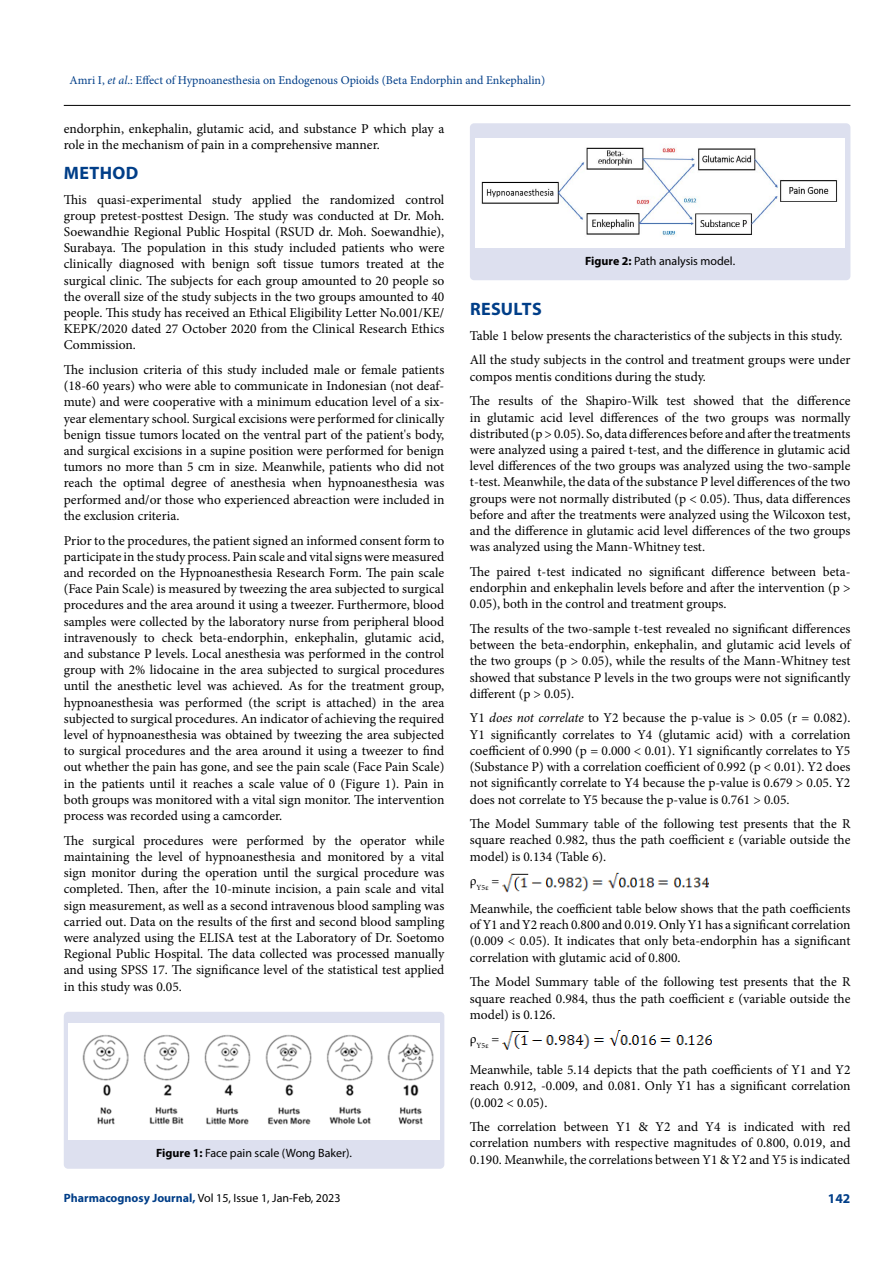
<style>
.page{position:relative;width:893px;height:1263px;background:#fff}
.page>*{position:absolute;margin:0;border:0;box-sizing:border-box;transform-origin:0 0}
.t1{font:700 18px "Myriad Pro";letter-spacing:.02em;color:#003e88}
.t2{font:13.5px/16.2px "Minion Pro";color:#000;text-align:justify}
.t3{font:700 13.5px "Myriad Pro";color:#003e88}
.t4{font:12px "Myriad Pro";color:#000}
.t5{font:12px "Minion Pro";color:#003e88}
.t6{font:7.8px "Minion Pro";color:#000}
.s1{font-style:italic}
.s2{font-weight:700}
.s3{font-weight:700;color:#003e88}
</style>
<div class="page">
<hr style="left:64px;top:105px;width:786px;height:1px;background:#000">
<img style="left:503px;top:872px;width:206px;height:21px">
<img style="left:503px;top:1030px;width:208px;height:20px">
<div style="left:64px;top:1012px;width:380px;height:157px;background:#dde0ef;border-radius:4px"></div>
<img style="left:68px;top:1023px;width:372px;height:117px">
<div style="left:470px;top:123px;width:380px;height:157px;background:#dde0ef;border-radius:4px"></div>
<img style="left:475px;top:139px;width:370px;height:108px">
<p class="t5" style="left:69px;top:72px;width:477px">Amri I, <span class="s1">et al</span>.: Effect of Hypnoanesthesia on Endogenous Opioids (Beta Endorphin and Enkephalin)</p>
<p class="t2" style="left:64px;top:121px;width:382px">endorphin, enkephalin, glutamic acid, and substance P which play a role in the mechanism of pain in a comprehensive manner.</p>
<h1 class="t1" style="left:64px;top:161px;width:76px">METHOD</h1>
<p class="t2" style="left:64px;top:191px;width:382px">This quasi-experimental study applied the randomized control group pretest-posttest Design. The study was conducted at Dr. Moh.<br>Soewandhie Regional Public Hospital (RSUD dr. Moh. Soewandhie), Surabaya. The population in this study included patients who were clinically diagnosed with benign soft tissue tumors treated at the surgical clinic. The subjects for each group amounted to 20 people so the overall size of the study subjects in the two groups amounted to 40 people. This study has received an Ethical Eligibility Letter No.001/KE/ KEPK/2020 dated 27 October 2020 from the Clinical Research Ethics Commission.</p>
<p class="t2" style="left:64px;top:362px;width:382px">The inclusion criteria of this study included male or female patients (18-60 years) who were able to communicate in Indonesian (not deaf&shy;mute) and were cooperative with a minimum education level of a six&shy;year elementary school. Surgical excisions were performed for clinically benign tissue tumors located on the ventral part of the patient's body, and surgical excisions in a supine position were performed for benign tumors no more than 5 cm in size. Meanwhile, patients who did not reach the optimal degree of anesthesia when hypnoanesthesia was performed and/or those who experienced abreaction were included in the exclusion criteria.</p>
<p class="t2" style="left:64px;top:532px;width:382px">Prior to the procedures, the patient signed an informed consent form to participate in the study process. Pain scale and vital signs were measured and recorded on the Hypnoanesthesia Research Form. The pain scale (Face Pain Scale) is measured by tweezing the area subjected to surgical procedures and the area around it using a tweezer. Furthermore, blood samples were collected by the laboratory nurse from peripheral blood intravenously to check beta-endorphin, enkephalin, glutamic acid, and substance P levels. Local anesthesia was performed in the control group with 2% lidocaine in the area subjected to surgical procedures until the anesthetic level was achieved. As for the treatment group, hypnoanesthesia was performed (the script is attached) in the area subjected to surgical procedures. An indicator of achieving the required level of hypnoanesthesia was obtained by tweezing the area subjected to surgical procedures and the area around it using a tweezer to find out whether the pain has gone, and see the pain scale (Face Pain Scale) in the patients until it reaches a scale value of 0 (Figure 1). Pain in both groups was monitored with a vital sign monitor. The intervention process was recorded using a camcorder.</p>
<p class="t2" style="left:64px;top:832px;width:382px">The surgical procedures were performed by the operator while maintaining the level of hypnoanesthesia and monitored by a vital sign monitor during the operation until the surgical procedure was completed. Then, after the 10-minute incision, a pain scale and vital sign measurement, as well as a second intravenous blood sampling was carried out. Data on the results of the first and second blood sampling were analyzed using the ELISA test at the Laboratory of Dr. Soetomo Regional Public Hospital. The data collected was processed manually and using SPSS 17. The significance level of the statistical test applied in this study was 0.05.</p>
<p class="t4" style="left:156px;top:1146px;width:197px"><span class="s2">Figure 1:</span> Face pain scale (Wong Baker).</p>
<p class="t4" style="left:64px;top:1190px;width:278px"><span class="s3">Pharmacognosy Journal,</span> Vol 15, Issue 1, Jan-Feb, 2023</p>
<p class="t4" style="left:585px;top:254px;width:151px"><span class="s2">Figure 2:</span> Path analysis model.</p>
<h1 class="t1" style="left:470px;top:297px;width:73px">RESULTS</h1>
<p class="t2" style="left:470px;top:323px;width:382px;line-height:24.8px">Table 1 below presents the characteristics of the subjects in this study.<br>All the study subjects in the control and treatment groups were under</p>
<p class="t2" style="left:470px;top:364px;width:382px;line-height:24.8px">compos mentis conditions during the study.<br>The results of the Shapiro-Wilk test showed that the difference</p>
<p class="t2" style="left:470px;top:409px;width:382px">in glutamic acid level differences of the two groups was normally distributed (p &gt; 0.05). So, data differences before and after the treatments were analyzed using a paired t-test, and the difference in glutamic acid level differences of the two groups was analyzed using the two-sample t-test. Meanwhile, the data of the substance P level differences of the two groups were not normally distributed (p &lt; 0.05). Thus, data differences before and after the treatments were analyzed using the Wilcoxon test, and the difference in glutamic acid level differences of the two groups was analyzed using the Mann-Whitney test.</p>
<p class="t2" style="left:470px;top:563px;width:382px">The paired t-test indicated no significant difference between beta&shy;endorphin and enkephalin levels before and after the intervention (p &gt; 0.05), both in the control and treatment groups.</p>
<p class="t2" style="left:470px;top:621px;width:382px">The results of the two-sample t-test revealed no significant differences between the beta-endorphin, enkephalin, and glutamic acid levels of the two groups (p &gt; 0.05), while the results of the Mann-Whitney test showed that substance P levels in the two groups were not significantly different (p &gt; 0.05).</p>
<p class="t2" style="left:470px;top:710px;width:382px">Y1 <span class="s1">does not correlate</span> to Y2 because the p-value is &gt; 0.05 (r = 0.082).<br>Y1 significantly correlates to Y4 (glutamic acid) with a correlation coefficient of 0.990 (p = 0.000 &lt; 0.01). Y1 significantly correlates to Y5 (Substance P) with a correlation coefficient of 0.992 (p &lt; 0.01). Y2 does not significantly correlate to Y4 because the p-value is 0.679 &gt; 0.05. Y2 does not correlate to Y5 because the p-value is 0.761 &gt; 0.05.</p>
<p class="t2" style="left:470px;top:816px;width:382px">The Model Summary table of the following test presents that the R square reached 0.982, thus the path coefficient ε (variable outside the model) is 0.134 (Table 6).</p>
<p class="t6" style="left:470px;top:882px;width:31px"><sup>ρ</sup>Y5ε <sup>=</sup></p>
<p class="t2" style="left:470px;top:901px;width:382px">Meanwhile, the coefficient table below shows that the path coefficients of Y1 and Y2 reach 0.800 and 0.019. Only Y1 has a significant correlation (0.009 &lt; 0.05). It indicates that only beta-endorphin has a significant correlation with glutamic acid of 0.800.</p>
<p class="t2" style="left:470px;top:974px;width:382px">The Model Summary table of the following test presents that the R square reached 0.984, thus the path coefficient ε (variable outside the model) is 0.126.</p>
<p class="t6" style="left:470px;top:1040px;width:31px"><sup>ρ</sup>Y5ε <sup>=</sup></p>
<p class="t2" style="left:470px;top:1062px;width:382px">Meanwhile, table 5.14 depicts that the path coefficients of Y1 and Y2 reach 0.912, -0.009, and 0.081. Only Y1 has a significant correlation (0.002 &lt; 0.05).</p>
<p class="t2" style="left:470px;top:1119px;width:382px">The correlation between Y1 &amp; Y2 and Y4 is indicated with red correlation numbers with respective magnitudes of 0.800, 0.019, and 0.190. Meanwhile, the correlations between Y1 &amp; Y2 and Y5 is indicated</p>
<p class="t3" style="left:828px;top:1189px;width:24px">142</p>
</div>
